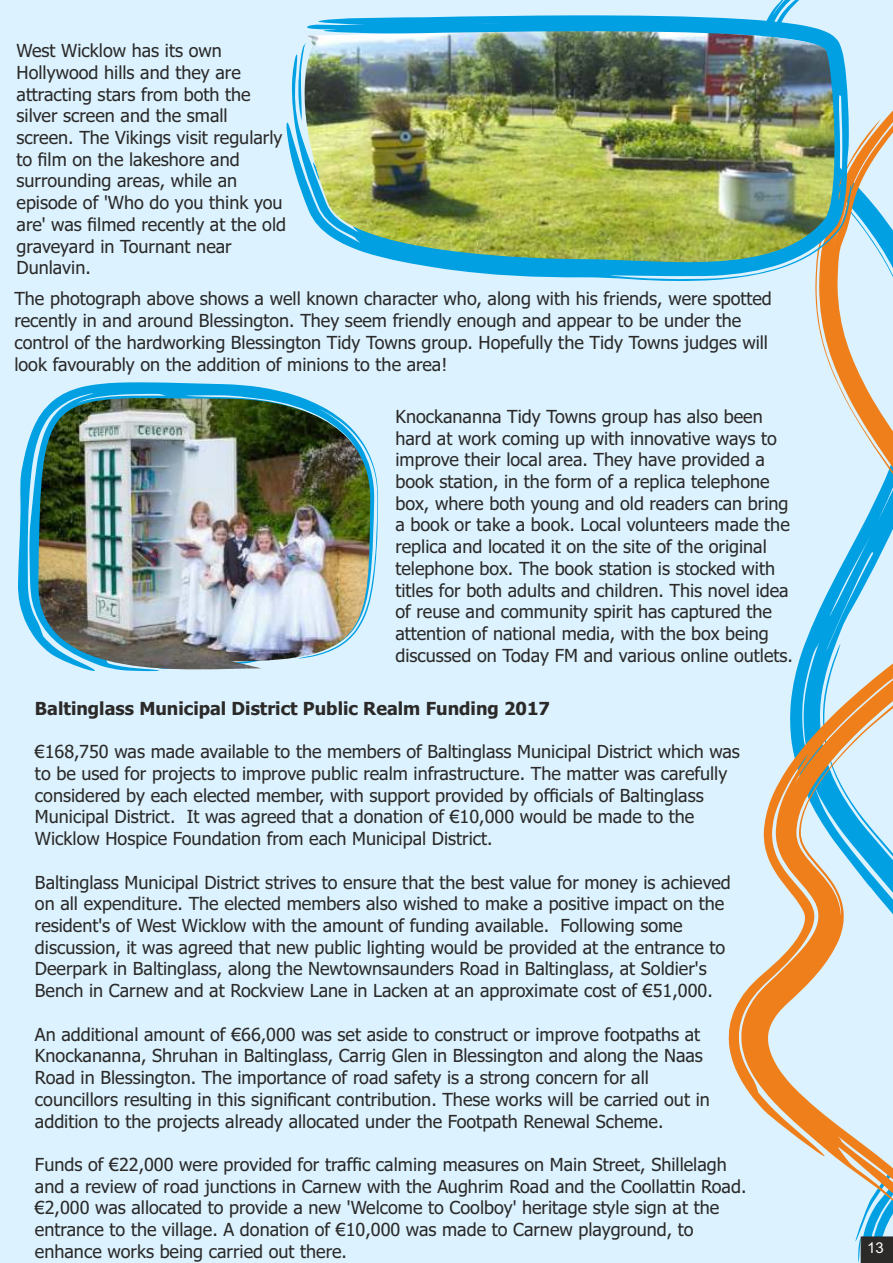
<style>
.page{position:relative;width:893px;height:1263px;background:#fff}
.page>*{position:absolute;margin:0;border:0;box-sizing:border-box;transform-origin:0 0}
.t1{font:18px/21.8px "Tahoma";color:#2b2a29}
.t2{font:700 18px "Tahoma";color:#2b2a29}
.t3{font:15px "Arial";color:#fefefe}
</style>
<div class="page">
<div style="left:0;top:0;width:752px;height:1263px;background:#dcf2ff"></div>
<div style="left:752px;top:0;width:141px;height:54px;background:#dcf2ff"></div>
<svg style="left:728px;top:54px;width:165px;height:1209px;background:#cce1e8"></svg>
<svg style="left:755px;top:690px;width:138px;height:411px;background:#cbccc1"></svg>
<svg style="left:286px;top:15px;width:565px;height:267px;background:#9ddaf7"></svg>
<svg style="left:297px;top:42px;width:8px;height:79px"></svg>
<svg style="left:439px;top:126px;width:454px;height:425px;background:#d4eaf4"></svg>
<svg style="left:451px;top:18px;width:366px;height:2px"></svg>
<img style="left:305px;top:20px;width:529px;height:254px">
<svg style="left:18px;top:382px;width:360px;height:299px;background:#90d5f5"></svg>
<svg style="left:157px;top:669px;width:33px;height:2px"></svg>
<img style="left:37px;top:398px;width:335px;height:271px">
<svg style="left:858px;top:1236px;width:35px;height:27px"></svg>
<p class="t1" style="left:17px;top:41px;width:271px">West Wicklow has its own<br>Hollywood hills and they are attracting stars from both the silver screen and the small screen. The Vikings visit regularly to film on the lakeshore and surrounding areas, while an episode of 'Who do you think you are' was filmed recently at the old graveyard in Tournant near<br>Dunlavin.</p>
<p class="t1" style="left:14px;top:289px;width:759px">The photograph above shows a well known character who, along with his friends, were spotted recently in and around Blessington. They seem friendly enough and appear to be under the control of the hardworking Blessington Tidy Towns group. Hopefully the Tidy Towns judges will look favourably on the addition of minions to the area!</p>
<p class="t1" style="left:395px;top:407px;width:399px">Knockananna Tidy Towns group has also been hard at work coming up with innovative ways to improve their local area. They have provided a book station, in the form of a replica telephone box, where both young and old readers can bring a book or take a book. Local volunteers made the replica and located it on the site of the original telephone box. The book station is stocked with titles for both adults and children. This novel idea of reuse and community spirit has captured the attention of national media, with the box being discussed on Today FM and various online outlets.</p>
<p class="t2" style="left:35px;top:701px;width:516px">Baltinglass Municipal District Public Realm Funding 2017</p>
<p class="t1" style="left:35px;top:742px;width:706px">€168,750 was made available to the members of Baltinglass Municipal District which was to be used for projects to improve public realm infrastructure. The matter was carefully considered by each elected member, with support provided by officials of Baltinglass Municipal District. It was agreed that a donation of €10,000 would be made to the Wicklow Hospice Foundation from each Municipal District.</p>
<p class="t1" style="left:35px;top:873px;width:697px">Baltinglass Municipal District strives to ensure that the best value for money is achieved on all expenditure. The elected members also wished to make a positive impact on the resident's of West Wicklow with the amount of funding available. Following some discussion, it was agreed that new public lighting would be provided at the entrance to Deerpark in Baltinglass, along the Newtownsaunders Road in Baltinglass, at Soldier's Bench in Carnew and at Rockview Lane in Lacken at an approximate cost of €51,000.</p>
<p class="t1" style="left:35px;top:1025px;width:676px">An additional amount of €66,000 was set aside to construct or improve footpaths at Knockananna, Shruhan in Baltinglass, Carrig Glen in Blessington and along the Naas Road in Blessington. The importance of road safety is a strong concern for all councillors resulting in this significant contribution. These works will be carried out in addition to the projects already allocated under the Footpath Renewal Scheme.</p>
<p class="t1" style="left:35px;top:1155px;width:713px">Funds of €22,000 were provided for traffic calming measures on Main Street, Shillelagh and a review of road junctions in Carnew with the Aughrim Road and the Coollattin Road. €2,000 was allocated to provide a new 'Welcome to Coolboy' heritage style sign at the entrance to the village. A donation of €10,000 was made to Carnew playground, to enhance works being carried out there.</p>
<p class="t3" style="left:867px;top:1242px;width:18px">13</p>
</div>
